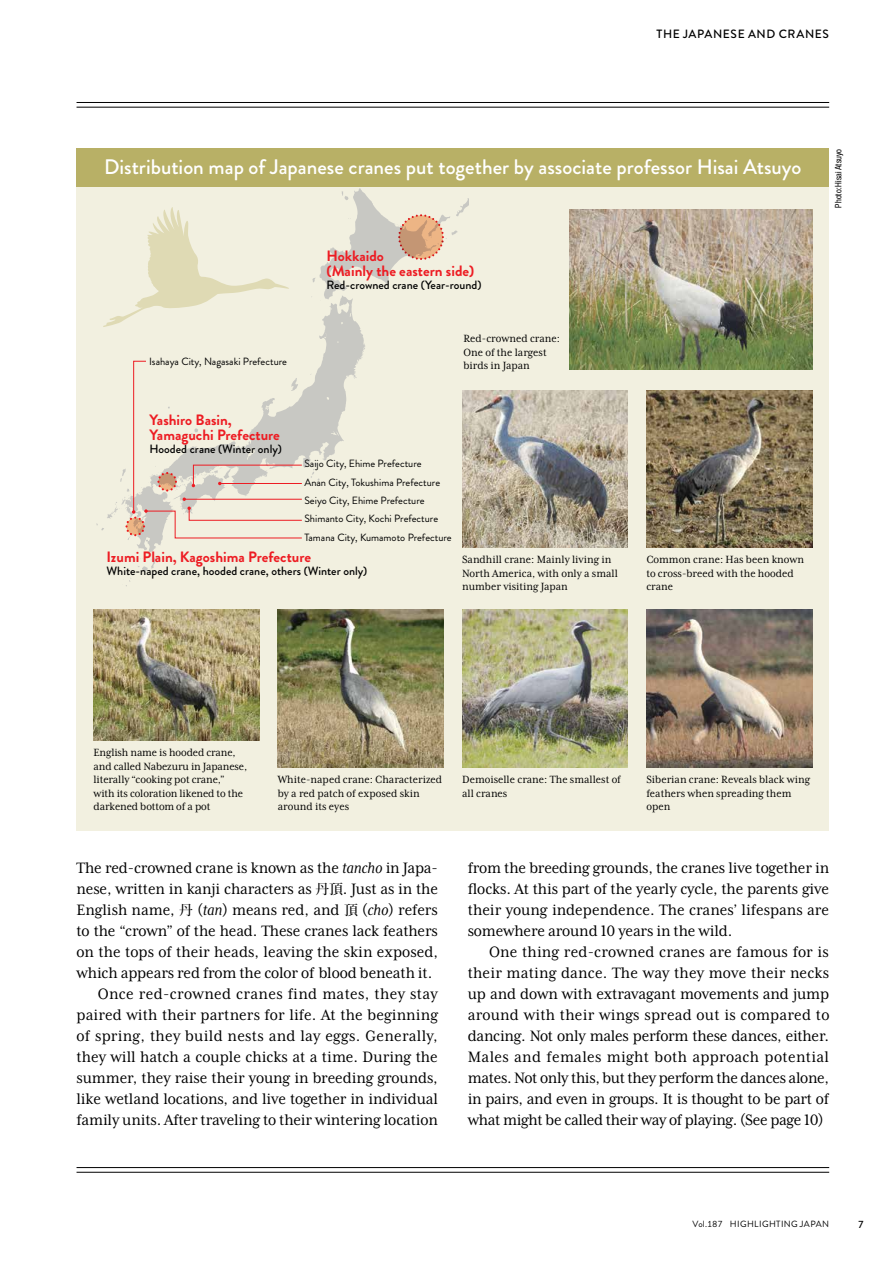
<style>
.page{position:relative;width:893px;height:1263px;background:#fff}
.page>*{position:absolute;margin:0;border:0;box-sizing:border-box;transform-origin:0 0}
.t1{font:500 21px "Brandon Grotesque";color:#fff}
.t2{font:17.25px/21px "Mrs Eaves XL Serif Nar OT";letter-spacing:-.01em;color:#000;text-align:justify}
.t3{font:17.25px "Mrs Eaves XL Serif Nar OT";letter-spacing:.015em;color:#000}
.t4{font:17.25px "Mrs Eaves XL Serif Nar OT";letter-spacing:.02em;color:#000}
.t5{font:700 15px/15px "Brandon Grotesque";color:#ed1c23}
.t6{font:12px/13.5px "Mrs Eaves XL Serif Nar OT";color:#000}
.t7{font:500 12px "Brandon Grotesque";color:#000}
.t8{font:500 12px "Brandon Grotesque";letter-spacing:.05em;color:#000}
.t9{font:10.5px/18.6px "Brandon Grotesque";color:#000}
.t10{font:500 10.5px "Brandon Grotesque";color:#000}
.t11{font:9px "Brandon Grotesque";letter-spacing:.04em;color:#000}
.t12{font:condensed 9px "Helvetica Now Display";letter-spacing:.015em;color:#000}
.s1{font-style:italic}
.s2{font-family:"Koz Min Pro";font-weight:500;font-size:13.8px}
</style>
<div class="page">
<div style="left:77px;top:149px;width:752px;height:682px;background:#f2f0e0"></div>
<div style="left:77px;top:149px;width:752px;height:38px;background:#b8b066"></div>
<img style="left:468px;top:390px;width:160px;height:157px">
<img style="left:646px;top:390px;width:166px;height:157px">
<hr style="left:77px;top:107px;width:752px;height:1px;background:#000">
<hr style="left:77px;top:102px;width:752px;height:1px;background:#000">
<hr style="left:77px;top:1172px;width:752px;height:1px;background:#000">
<hr style="left:77px;top:1167px;width:752px;height:1px;background:#000">
<svg style="left:96px;top:188px;width:372px;height:383px"></svg>
<svg style="left:158px;top:473px;width:18px;height:17px"></svg>
<svg style="left:127px;top:518px;width:17px;height:17px"></svg>
<img style="left:570px;top:210px;width:242px;height:159px">
<img style="left:94px;top:610px;width:165px;height:130px">
<img style="left:278px;top:610px;width:166px;height:157px">
<img style="left:462px;top:610px;width:166px;height:157px">
<img style="left:646px;top:610px;width:166px;height:157px">
<p class="t8" style="left:657px;top:26px;width:174px">THE JAPANESE AND CRANES</p>
<p class="t1" style="left:104px;top:152px;width:699px">Distribution map of Japanese cranes put together by associate professor Hisai Atsuyo</p>
<p class="t5" style="left:327px;top:249px;width:149px">Hokkaido<br>(Mainly the eastern side)</p>
<p class="t7" style="left:327px;top:276px;width:156px">Red-crowned crane (Year-round)</p>
<p class="t9" style="left:149px;top:352px;width:139px">Isahaya City, Nagasaki Prefecture</p>
<p class="t5" style="left:150px;top:413px;width:132px">Yashiro Basin,<br>Yamaguchi Prefecture</p>
<p class="t7" style="left:150px;top:440px;width:134px">Hooded crane (Winter only)</p>
<p class="t6" style="left:463px;top:332px;width:98px">Red-crowned crane:<br>One of the largest birds in Japan</p>
<p class="t9" style="left:304px;top:454px;width:119px">Saijo City, Ehime Prefecture</p>
<p class="t9" style="left:304px;top:491px;width:149px">Seiyo City, Ehime Prefecture<br>Shimanto City, Kochi Prefecture<br>Tamana City, Kumamoto Prefecture</p>
<p class="t9" style="left:304px;top:473px;width:137px">Anan City, Tokushima Prefecture</p>
<p class="t5" style="left:107px;top:550px;width:206px">Izumi Plain, Kagoshima Prefecture</p>
<p class="t7" style="left:107px;top:562px;width:262px">White-naped crane, hooded crane, others (Winter only)</p>
<p class="t6" style="left:462px;top:553px;width:157px">Sandhill crane: Mainly living in<br>North America, with only a small number visiting Japan</p>
<p class="t6" style="left:646px;top:553px;width:159px">Common crane: Has been known to cross-breed with the hooded crane</p>
<p class="t12" style="left:832px;top:208px;width:60px;rotate:-90deg">Photo: Hisai Atsuyo</p>
<p class="t6" style="left:94px;top:746px;width:155px">English name is hooded crane, and called Nabezuru in Japanese, literally “cooking pot crane,” with its coloration likened to the darkened bottom of a pot</p>
<p class="t6" style="left:278px;top:773px;width:166px">White-naped crane: Characterized by a red patch of exposed skin around its eyes</p>
<p class="t6" style="left:462px;top:773px;width:160px">Demoiselle crane: The smallest of all cranes</p>
<p class="t6" style="left:646px;top:773px;width:165px">Siberian crane: Reveals black wing feathers when spreading them open</p>
<p class="t2" style="left:77px;top:857px;width:363px">The red-crowned crane is known as the <span class="s1">tancho</span> in Japa-</p>
<p class="t2" style="left:77px;top:878px;width:363px">nese, written in kanji characters as <span class="s2">丹頂</span>. Just as in the</p>
<p class="t2" style="left:77px;top:899px;width:363px">English name, <span class="s2">丹</span> (<span class="s1">tan</span>) means red, and <span class="s2">頂</span> (<span class="s1">cho</span>) refers</p>
<p class="t2" style="left:77px;top:920px;width:363px">to the “crown” of the head. These cranes lack feathers</p>
<p class="t2" style="left:77px;top:941px;width:363px">on the tops of their heads, leaving the skin exposed,</p>
<p class="t2" style="left:77px;top:962px;width:357px">which appears red from the color of blood beneath it.</p>
<p class="t4" style="left:98px;top:985px;width:341px">Once red-crowned cranes find mates, they stay</p>
<p class="t2" style="left:77px;top:1004px;width:363px">paired with their partners for life. At the beginning</p>
<p class="t3" style="left:77px;top:1026px;width:363px">of spring, they build nests and lay eggs. Generally,</p>
<p class="t2" style="left:77px;top:1046px;width:363px">they will hatch a couple chicks at a time. During the</p>
<p class="t2" style="left:77px;top:1067px;width:363px">summer, they raise their young in breeding grounds,</p>
<p class="t2" style="left:77px;top:1088px;width:363px">like wetland locations, and live together in individual</p>
<p class="t2" style="left:77px;top:1109px;width:363px">family units. After traveling to their wintering location</p>
<p class="t2" style="left:468px;top:857px;width:363px">from the breeding grounds, the cranes live together in flocks. At this part of the yearly cycle, the parents give their young independence. The cranes’ lifespans are somewhere around 10 years in the wild.</p>
<p class="t2" style="left:468px;top:941px;width:363px;text-indent:21px">One thing red-crowned cranes are famous for is their mating dance. The way they move their necks up and down with extravagant movements and jump around with their wings spread out is compared to dancing. Not only males perform these dances, either.<br>Males and females might both approach potential mates. Not only this, but they perform the dances alone, in pairs, and even in groups. It is thought to be part of what might be called their way of playing. (See page 10)</p>
<p class="t11" style="left:693px;top:1218px;width:138px">Vol.187 HIGHLIGHTING JAPAN</p>
<p class="t10" style="left:858px;top:1217px;width:8px">7</p>
</div>
